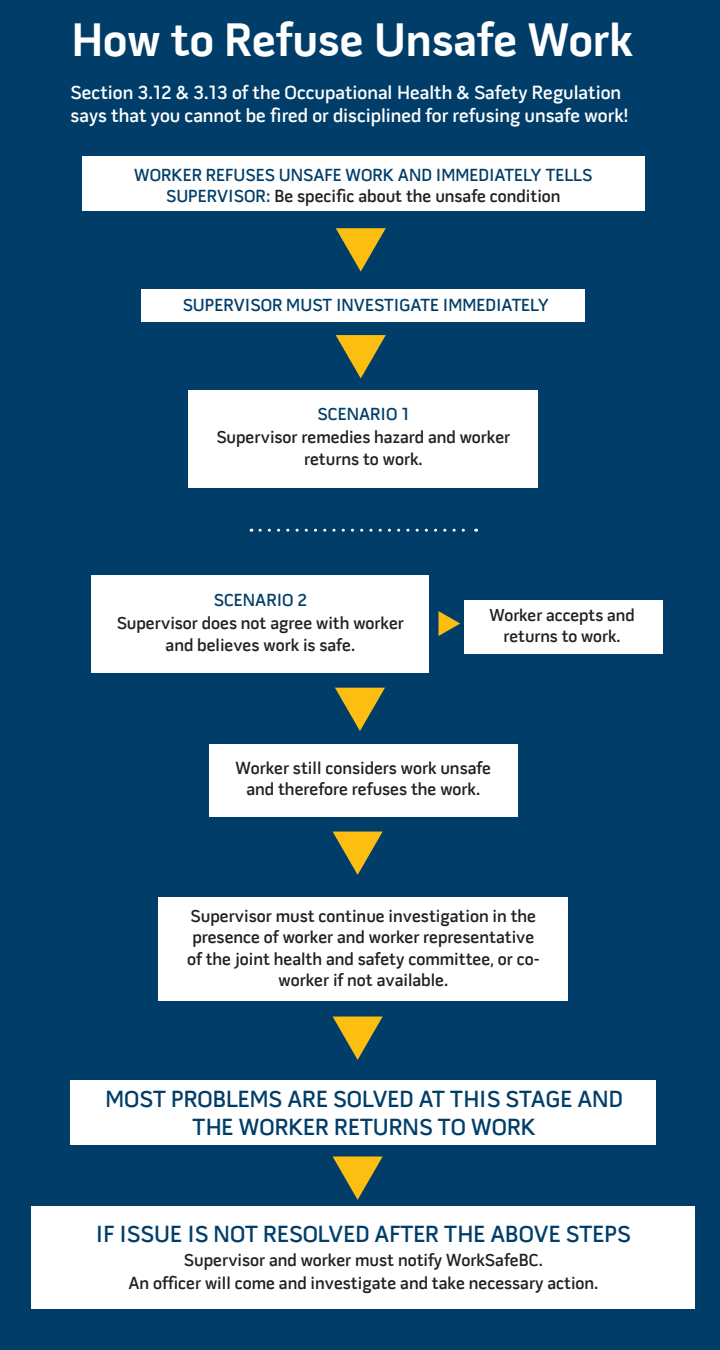
<style>
.page{position:relative;width:720px;height:1350px;background:#003e69}
.page>*{position:absolute;margin:0;border:0;box-sizing:border-box;transform-origin:0 0}
.t1{font:700 47.5px "Pill Gothic 600 mg";color:#fff}
.t2{font:600 23.75px/28.2px "Pill Gothic 600 mg";color:#003e69;text-align:center}
.t3{font:600 19.5px/23.2px "Pill Gothic 600 mg";color:#fff}
.t4{font:600 17.75px/21.2px "Pill Gothic 600 mg";color:#231f20;text-align:center}
.t5{font:600 17.75px/21.2px "Pill Gothic 600 mg";color:#003e69;text-align:center}
.t6{font:600 17.5px/21px "Pill Gothic 600 mg";color:#231f20;text-align:center}
.s1{color:#231f20}
</style>
<div class="page">
<div style="left:82px;top:156px;width:563px;height:55px;background:#fff"></div>
<div style="left:141px;top:289px;width:444px;height:33px;background:#fff"></div>
<div style="left:188px;top:390px;width:350px;height:97px;background:#fff"></div>
<div style="left:209px;top:745px;width:309px;height:72px;background:#fff"></div>
<div style="left:159px;top:897px;width:409px;height:104px;background:#fff"></div>
<div style="left:71px;top:1080px;width:585px;height:64px;background:#fff"></div>
<div style="left:31px;top:1206px;width:664px;height:103px;background:#fff"></div>
<svg style="left:260px;top:529px;width:217px;height:3px"></svg>
<div style="left:92px;top:575px;width:337px;height:98px;background:#fff"></div>
<div style="left:464px;top:601px;width:199px;height:53px;background:#fff"></div>
<svg style="left:332px;top:744px;width:53px;height:1px"></svg>
<svg style="left:332px;top:1144px;width:51px;height:1px"></svg>
<h1 class="t1" style="left:71px;top:11px;width:564px">How to Refuse Unsafe Work</h1>
<p class="t3" style="left:71px;top:81px;width:559px">Section 3.12 &amp; 3.13 of the Occupational Health &amp; Safety Regulation says that you cannot be fired or disciplined for refusing unsafe work!</p>
<p class="t5" style="left:134px;top:164px;width:460px">WORKER REFUSES UNSAFE WORK AND IMMEDIATELY TELLS<br>SUPERVISOR: <span class="s1">Be specific about the unsafe condition</span></p>
<p class="t5" style="left:183px;top:295px;width:368px">SUPERVISOR MUST INVESTIGATE IMMEDIATELY</p>
<p class="t5" style="left:318px;top:403px;width:93px">SCENARIO 1</p>
<p class="t4" style="left:216px;top:427px;width:295px">Supervisor remedies hazard and worker returns to work.</p>
<p class="t5" style="left:214px;top:589px;width:95px">SCENARIO 2</p>
<p class="t4" style="left:117px;top:613px;width:289px">Supervisor does not agree with worker and believes work is safe.</p>
<p class="t6" style="left:489px;top:605px;width:147px">Worker accepts and returns to work.</p>
<p class="t4" style="left:235px;top:757px;width:257px">Worker still considers work unsafe and therefore refuses the work.</p>
<p class="t4" style="left:187px;top:906px;width:354px">Supervisor must continue investigation in the presence of worker and worker representative of the joint health and safety committee, or co&shy;worker if not available.</p>
<h2 class="t2" style="left:105px;top:1085px;width:519px">MOST PROBLEMS ARE SOLVED AT THIS STAGE AND<br>THE WORKER RETURNS TO WORK</h2>
<h2 class="t2" style="left:96px;top:1220px;width:536px">IF ISSUE IS NOT RESOLVED AFTER THE ABOVE STEPS</h2>
<p class="t4" style="left:128px;top:1248px;width:472px;line-height:23.8px">Supervisor and worker must notify WorkSafeBC.<br>An officer will come and investigate and take necessary action.</p>
</div>
